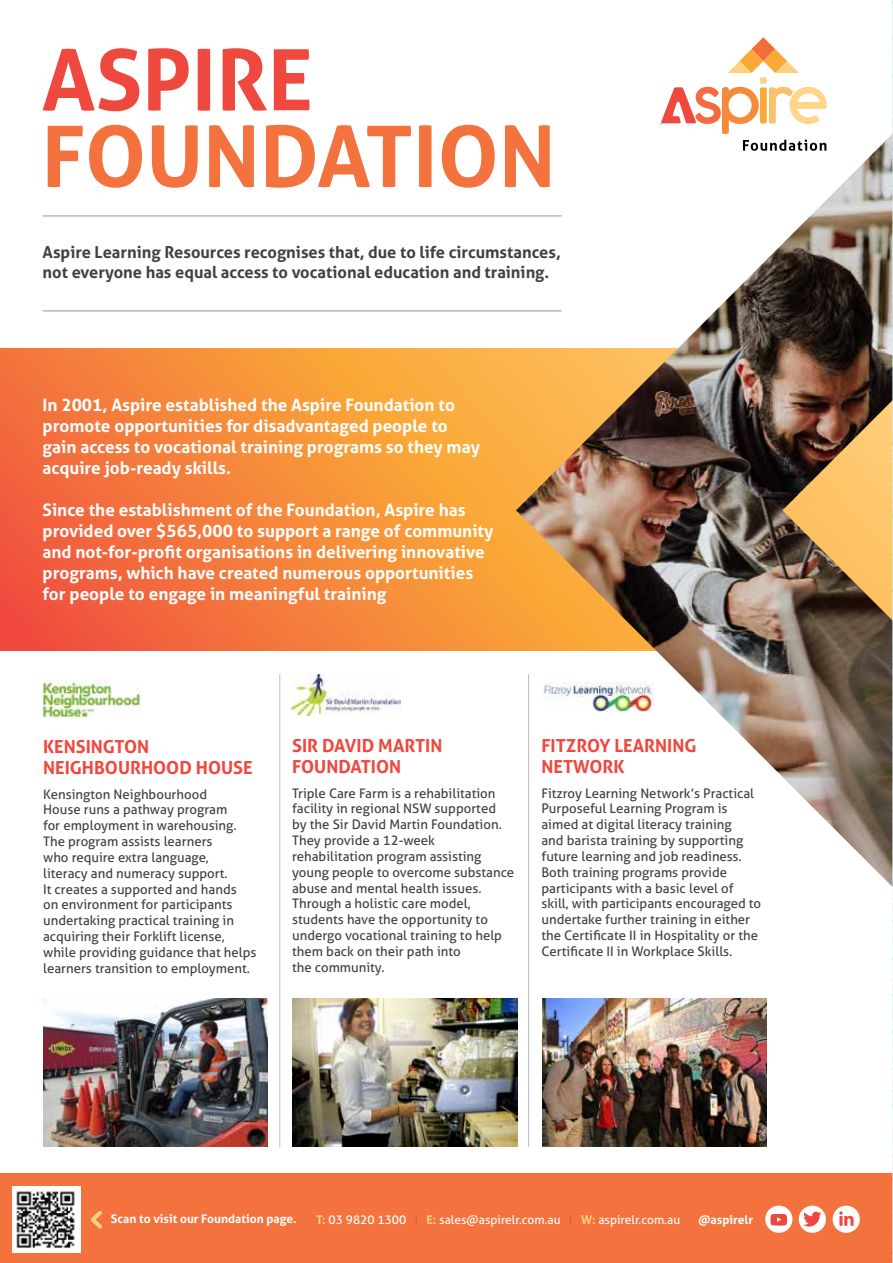
<style>
.page{position:relative;width:893px;height:1263px;background:#fff}
.page>*{position:absolute;margin:0;border:0;box-sizing:border-box;transform-origin:0 0}
.t1{font:700 84.75px "Aller";color:#f3723d}
.t2{font:700 84.75px "Aller";color:#ef483e}
.t3{font:700 18px/21.6px "Aller";color:#ef483e}
.t4{font:700 17.1px/21px "Aller";color:#fff}
.t5{font:700 16.5px/19.6px "Aller";color:#414042}
.t6{font:13.2px/15.9px "Aller";color:#414042}
.t7{font:12px "Aller";color:#fff}
.t8{font:700 12px "Aller";color:#fff}
.s1{font-weight:700;color:#ffd17c}
.s2{font-weight:300;color:#ef483e}
</style>
<div class="page">
<svg style="left:0;top:349px;width:516px;height:302px;background:#f5853b"></svg>
<hr style="left:43px;top:311px;width:519px;height:1px;background:#939598">
<hr style="left:43px;top:216px;width:519px;height:1px;background:#939598">
<img style="left:516px;top:134px;width:376px;height:594px">
<img style="left:734px;top:510px;width:158px;height:376px">
<svg style="left:661px;top:37px;width:166px;height:97px"></svg>
<svg style="left:743px;top:140px;width:83px;height:11px"></svg>
<div style="left:0;top:1173px;width:893px;height:90px;background:#f3723d"></div>
<div style="left:799px;top:1205px;width:27px;height:28px;background:#fff;border-radius:50%"></div>
<svg style="left:803px;top:1211px;width:18px;height:15px"></svg>
<div style="left:833px;top:1205px;width:27px;height:28px;background:#fff;border-radius:50%"></div>
<div style="left:765px;top:1205px;width:27px;height:28px;background:#fff;border-radius:50%"></div>
<svg style="left:770px;top:1214px;width:17px;height:11px"></svg>
<div style="left:12px;top:1186px;width:68px;height:67px;background:#fff"></div>
<img style="left:16px;top:1191px;width:59px;height:58px">
<svg style="left:90px;top:1211px;width:12px;height:18px"></svg>
<img style="left:43px;top:680px;width:99px;height:39px">
<img style="left:291px;top:675px;width:110px;height:40px">
<div style="left:540px;top:677px;width:128px;height:44px;background:#fff"></div>
<img style="left:543px;top:682px;width:111px;height:29px">
<img style="left:43px;top:998px;width:225px;height:148px">
<img style="left:293px;top:998px;width:224px;height:148px">
<img style="left:542px;top:998px;width:224px;height:148px">
<hr style="left:279px;top:674px;width:1px;height:473px;background:#bcbec0">
<hr style="left:528px;top:674px;width:1px;height:473px;background:#bcbec0">
<svg style="left:839px;top:1211px;width:15px;height:15px"></svg>
<img style="left:892px;top:0;width:1px;height:1173px">
<hr style="left:892px;top:1173px;width:1px;height:90px;background:#2c3b89">
<svg style="left:892px;top:1022px;width:1px;height:16px"></svg>
<h1 class="t2" style="left:42px;top:28px;width:273px">ASPIRE</h1>
<h1 class="t1" style="left:42px;top:104px;width:515px">FOUNDATION</h1>
<p class="t5" style="left:43px;top:242px;width:520px">Aspire Learning Resources recognises that, due to life circumstances, not everyone has equal access to vocational education and training.</p>
<p class="t4" style="left:43px;top:394px;width:439px">In 2001, Aspire established the Aspire Foundation to promote opportunities for disadvantaged people to gain access to vocational training programs so they may acquire job-ready skills.</p>
<p class="t4" style="left:43px;top:499px;width:452px">Since the establishment of the Foundation, Aspire has provided over $565,000 to support a range of community and not-for-profit organisations in delivering innovative programs, which have created numerous opportunities for people to engage in meaningful training</p>
<h2 class="t3" style="left:43px;top:735px;width:211px">KENSINGTON<br>NEIGHBOURHOOD HOUSE</h2>
<p class="t6" style="left:43px;top:786px;width:215px">Kensington Neighbourhood<br>House runs a pathway program<br>for employment in warehousing.<br>The program assists learners<br>who require extra language, literacy and numeracy support.<br>It creates a supported and hands<br>on environment for participants undertaking practical training in acquiring their Forklift license, while providing guidance that helps learners transition to employment.</p>
<h2 class="t3" style="left:292px;top:734px;width:152px">SIR DAVID MARTIN<br>FOUNDATION</h2>
<p class="t6" style="left:292px;top:785px;width:224px">Triple Care Farm is a rehabilitation facility in regional NSW supported<br>by the Sir David Martin Foundation.<br>They provide a 12-week rehabilitation program assisting young people to overcome substance abuse and mental health issues.<br>Through a holistic care model, students have the opportunity to undergo vocational training to help them back on their path into<br>the community.</p>
<h2 class="t3" style="left:541px;top:734px;width:157px">FITZROY LEARNING<br>NETWORK</h2>
<p class="t6" style="left:541px;top:785px;width:221px">Fitzroy Learning Network’s Practical Purposeful Learning Program is aimed at digital literacy training<br>and barista training by supporting future learning and job readiness.<br>Both training programs provide participants with a basic level of skill, with participants encouraged to undertake further training in either the Certificate II in Hospitality or the Certificate II in Workplace Skills.</p>
<p class="t8" style="left:111px;top:1212px;width:187px">Scan to visit our Foundation page.</p>
<p class="t7" style="left:316px;top:1212px;width:366px"><span class="s1">T:</span> 03 9820 1300 <span class="s2">I</span> <span class="s1">E:</span> sales@aspirelr.com.au <span class="s2">I</span> <span class="s1">W:</span> aspirelr.com.au</p>
<p class="t8" style="left:698px;top:1212px;width:56px">@aspirelr</p>
</div>
